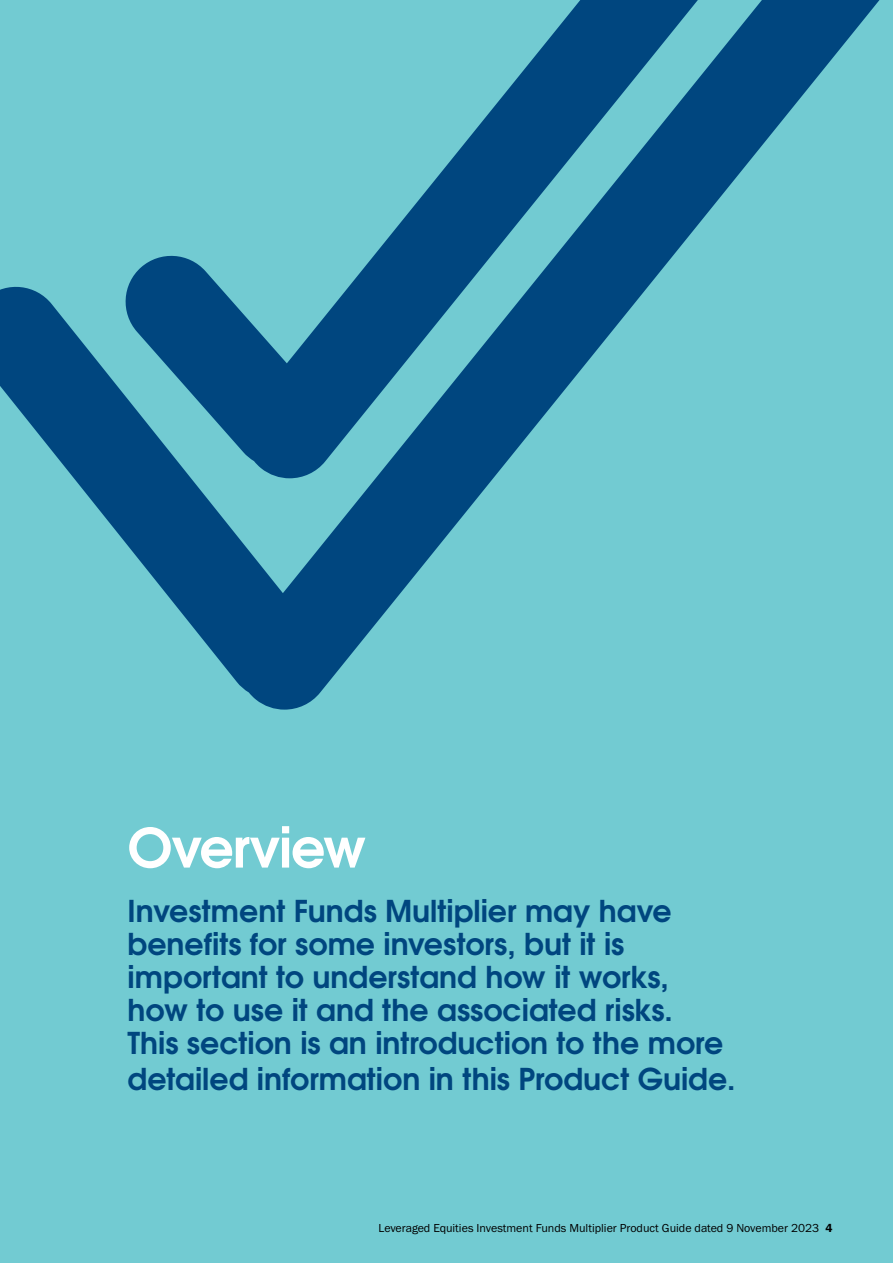
<style>
.page{position:relative;width:893px;height:1263px;background:#72cbd2}
.page>*{position:absolute;margin:0;border:0;box-sizing:border-box;transform-origin:0 0}
.t1{font:700 54px "Te X Gyre Adventor";letter-spacing:-.02em;color:#fff}
.t2{font:700 30px/33px "Te X Gyre Adventor";color:#00467f}
.t3{font:12px "Franklin Gothic URW Boo";color:#000}
.s1{font-family:"Franklin Gothic URW Dem"}
</style>
<div class="page">
<svg style="left:0;top:286px;width:494px;height:424px"></svg>
<svg style="left:120px;top:0;width:760px;height:478px"></svg>
<h1 class="t1" style="left:128px;top:801px;width:240px">Overview</h1>
<p class="t2" style="left:128px;top:891px;width:597px">Investment Funds Multiplier may have benefits for some investors, but it is important to understand how it works, how to use it and the associated risks.<br>This section is an introduction to the more</p>
<p class="t2" style="left:128px;top:1059px;width:610px">detailed information in this Product Guide.</p>
<p class="t3" style="left:379px;top:1220px;width:455px">Leveraged Equities Investment Funds Multiplier Product Guide dated 9 November 2023 <span class="s1">4</span></p>
</div>
